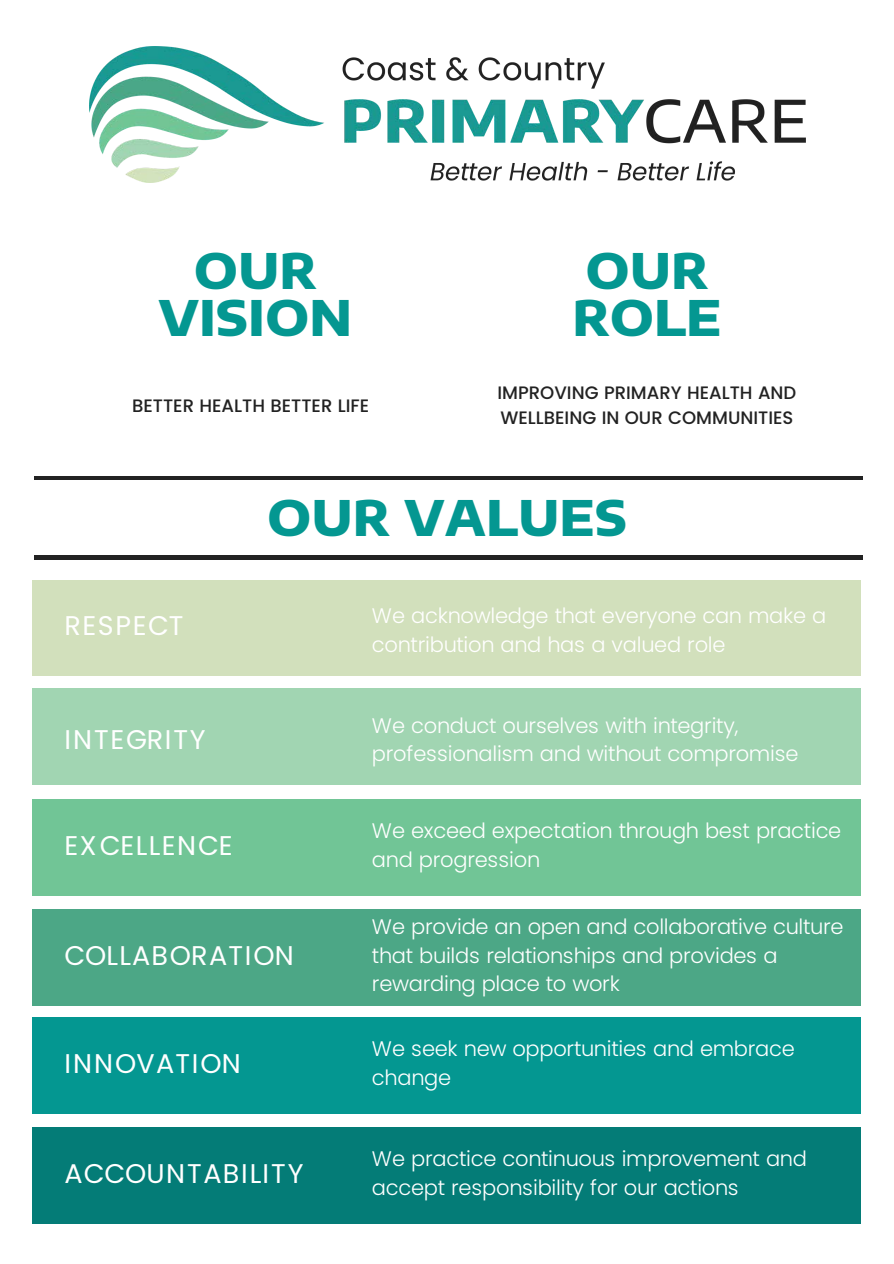
<style>
.page{position:relative;width:894px;height:1264px;background:#fff}
.page>*{position:absolute;margin:0;border:0;box-sizing:border-box;transform-origin:0 0}
.t1{font:800 48px "Encode Sans Expanded";color:#049791}
.t2{font:27px "Poppins";letter-spacing:.06em;color:#fff}
.t3{font:300 21px/28.5px "Poppins";letter-spacing:-.015em;color:#fff}
.t4{font:500 18px/25.2px "Poppins";color:#222}
</style>
<div class="page">
<div style="left:32px;top:580px;width:828px;height:96px;background:#d2e0bc"></div>
<div style="left:32px;top:689px;width:828px;height:95px;background:#a1d5b2"></div>
<div style="left:32px;top:799px;width:828px;height:96px;background:#71c596"></div>
<div style="left:32px;top:1017px;width:828px;height:96px;background:#049791"></div>
<div style="left:32px;top:1127px;width:828px;height:96px;background:#047c77"></div>
<hr style="left:35px;top:476px;width:827px;height:3px;background:#222">
<hr style="left:35px;top:556px;width:827px;height:3px;background:#222">
<div style="left:32px;top:909px;width:828px;height:96px;background:#4ca786"></div>
<img style="left:89px;top:47px;width:715px;height:135px">
<p class="t1" style="left:194px;top:234px;width:125px">OUR</p>
<p class="t1" style="left:158px;top:281px;width:195px">VISION</p>
<p class="t4" style="left:132px;top:392px;width:238px">BETTER HEALTH BETTER LIFE</p>
<p class="t1" style="left:585px;top:234px;width:125px">OUR</p>
<p class="t1" style="left:572px;top:281px;width:150px">ROLE</p>
<p class="t4" style="left:497px;top:380px;width:300px">IMPROVING PRIMARY HEALTH AND<br>WELLBEING IN OUR COMMUNITIES</p>
<p class="t1" style="left:267px;top:481px;width:361px">OUR VALUES</p>
<p class="t2" style="left:64px;top:610px;width:120px">RESPECT</p>
<p class="t3" style="left:372px;top:602px;width:455px">We acknowledge that everyone can make a contribution and has a valued role</p>
<p class="t2" style="left:64px;top:724px;width:143px">INTEGRITY</p>
<p class="t2" style="left:64px;top:829px;width:170px">EXCELLENCE</p>
<p class="t2" style="left:64px;top:939px;width:231px">COLLABORATION</p>
<p class="t2" style="left:64px;top:1047px;width:178px">INNOVATION</p>
<p class="t2" style="left:64px;top:1157px;width:240px">ACCOUNTABILITY</p>
<p class="t3" style="left:372px;top:711px;width:428px">We conduct ourselves with integrity, professionalism and without compromise</p>
<p class="t3" style="left:372px;top:817px;width:470px">We exceed expectation through best practice and progression</p>
<p class="t3" style="left:372px;top:912px;width:473px">We provide an open and collaborative culture that builds relationships and provides a rewarding place to work</p>
<p class="t3" style="left:372px;top:1034px;width:424px">We seek new opportunities and embrace change</p>
<p class="t3" style="left:372px;top:1144px;width:436px">We practice continuous improvement and accept responsibility for our actions</p>
</div>
